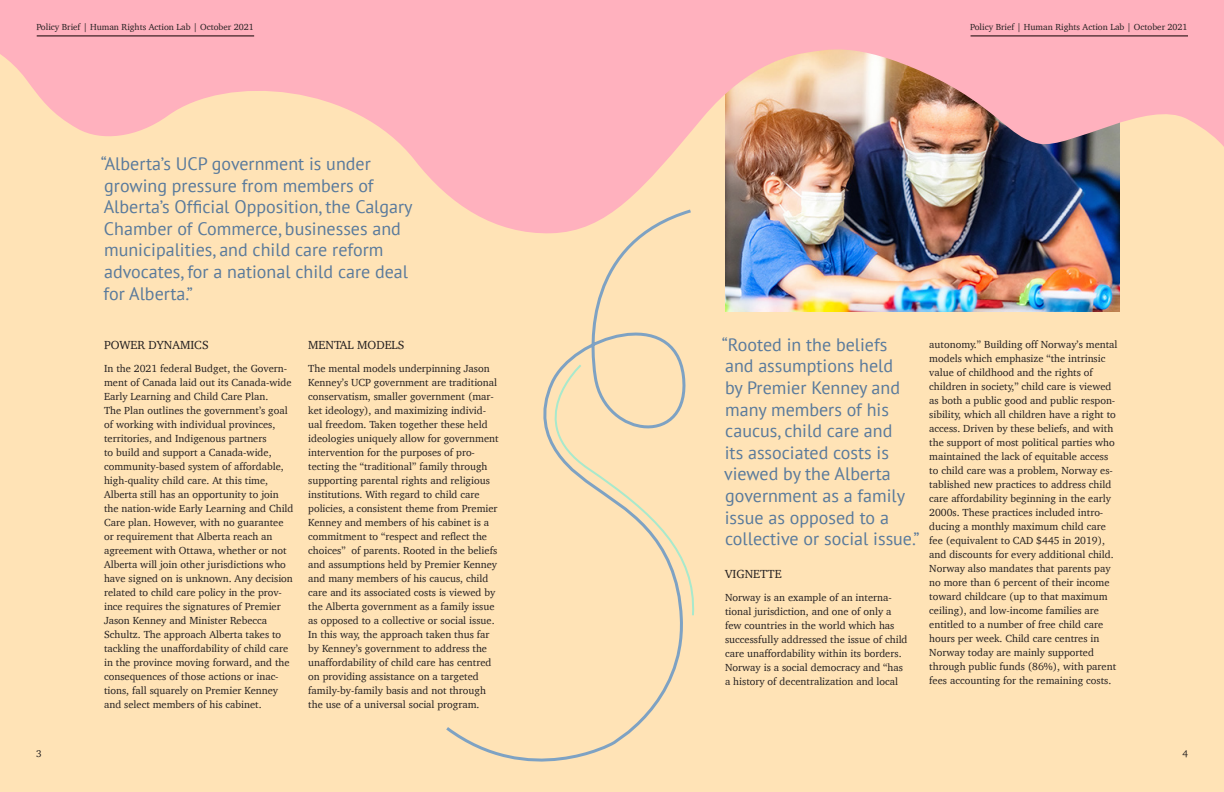
<style>
.page{position:relative;width:1224px;height:792px;background:#ffe3b6}
.page>*{position:absolute;margin:0;border:0;box-sizing:border-box;transform-origin:0 0}
.t1{font:18px/21.6px "PT Sans";color:#597a9c}
.t2{font:12px "Charter";color:#231f20}
.t3{font:10.5px/14px "Charter";color:#231f20}
.t4{font:10px "Charter";color:#231f20}
.t5{font:9px "Charter";color:#231f20}
</style>
<div class="page">
<img style="left:725px;top:235px;width:395px;height:76px">
<svg style="left:0;top:0;width:1224px;height:235px;fill:#ffb1be"></svg>
<svg style="left:443px;top:207px;width:252px;height:555px"></svg>
<svg style="left:520px;top:363px;width:175px;height:254px"></svg>
<hr style="left:37px;top:36px;width:217px;height:1px;background:#0d0000">
<hr style="left:971px;top:36px;width:217px;height:1px;background:#0d0000">
<p class="t5" style="left:36px;top:20px;width:219px">Policy Brief | Human Rights Action Lab | October 2021</p>
<p class="t5" style="left:970px;top:20px;width:219px">Policy Brief | Human Rights Action Lab | October 2021</p>
<p class="t1" style="left:101px;top:152px;width:313px">“Alberta’s UCP government is under growing pressure from members of Alberta’s Official Opposition, the Calgary Chamber of Commerce, businesses and municipalities, and child care reform advocates, for a national child care deal for Alberta.”</p>
<p class="t2" style="left:104px;top:335px;width:106px">POWER DYNAMICS</p>
<p class="t3" style="left:104px;top:361px;width:191px">In the 2021 federal Budget, the Govern&shy;ment of Canada laid out its Canada-wide Early Learning and Child Care Plan.<br>The Plan outlines the government’s goal of working with individual provinces, territories, and Indigenous partners<br>to build and support a Canada-wide, community-based system of affordable, high-quality child care. At this time, Alberta still has an opportunity to join the nation-wide Early Learning and Child Care plan. However, with no guarantee or requirement that Alberta reach an agreement with Ottawa, whether or not Alberta will join other jurisdictions who have signed on is unknown. Any decision related to child care policy in the prov&shy;ince requires the signatures of Premier Jason Kenney and Minister Rebecca Schultz. The approach Alberta takes to tackling the unaffordability of child care in the province moving forward, and the consequences of those actions or inac&shy;tions, fall squarely on Premier Kenney and select members of his cabinet.</p>
<p class="t2" style="left:308px;top:335px;width:98px">MENTAL MODELS</p>
<p class="t3" style="left:308px;top:361px;width:192px">The mental models underpinning Jason Kenney’s UCP government are traditional conservatism, smaller government (mar&shy;ket ideology), and maximizing individ&shy;ual freedom. Taken together these held ideologies uniquely allow for government intervention for the purposes of pro&shy;tecting the “traditional” family through supporting parental rights and religious institutions. With regard to child care policies, a consistent theme from Premier Kenney and members of his cabinet is a commitment to “respect and reflect the choices” of parents. Rooted in the beliefs and assumptions held by Premier Kenney and many members of his caucus, child care and its associated costs is viewed by the Alberta government as a family issue as opposed to a collective or social issue.<br>In this way, the approach taken thus far by Kenney’s government to address the unaffordability of child care has centred on providing assistance on a targeted family-by-family basis and not through the use of a universal social program.</p>
<h1 class="t1" style="left:722px;top:333px;width:199px">“Rooted in the beliefs and assumptions held<br>by Premier Kenney and many members of his caucus, child care and<br>its associated costs is viewed by the Alberta government as a family issue as opposed to a collective or social issue.”</h1>
<p class="t2" style="left:725px;top:564px;width:58px">VIGNETTE</p>
<p class="t3" style="left:725px;top:590px;width:184px">Norway is an example of an interna&shy;tional jurisdiction, and one of only a few countries in the world which has successfully addressed the issue of child care unaffordability within its borders.<br>Norway is a social democracy and “has a history of decentralization and local</p>
<p class="t3" style="left:929px;top:337px;width:190px">autonomy.” Building off Norway’s mental models which emphasize “the intrinsic value of childhood and the rights of children in society,” child care is viewed as both a public good and public respon&shy;sibility, which all children have a right to access. Driven by these beliefs, and with the support of most political parties who maintained the lack of equitable access to child care was a problem, Norway es&shy;tablished new practices to address child care affordability beginning in the early 2000s. These practices included intro&shy;ducing a monthly maximum child care fee (equivalent to CAD $445 in 2019), and discounts for every additional child.<br>Norway also mandates that parents pay no more than 6 percent of their income toward childcare (up to that maximum ceiling), and low-income families are entitled to a number of free child care hours per week. Child care centres in Norway today are mainly supported through public funds (86%), with parent fees accounting for the remaining costs.</p>
<p class="t4" style="left:36px;top:745px;width:7px">3</p>
<p class="t4" style="left:1182px;top:745px;width:7px">4</p>
</div>
